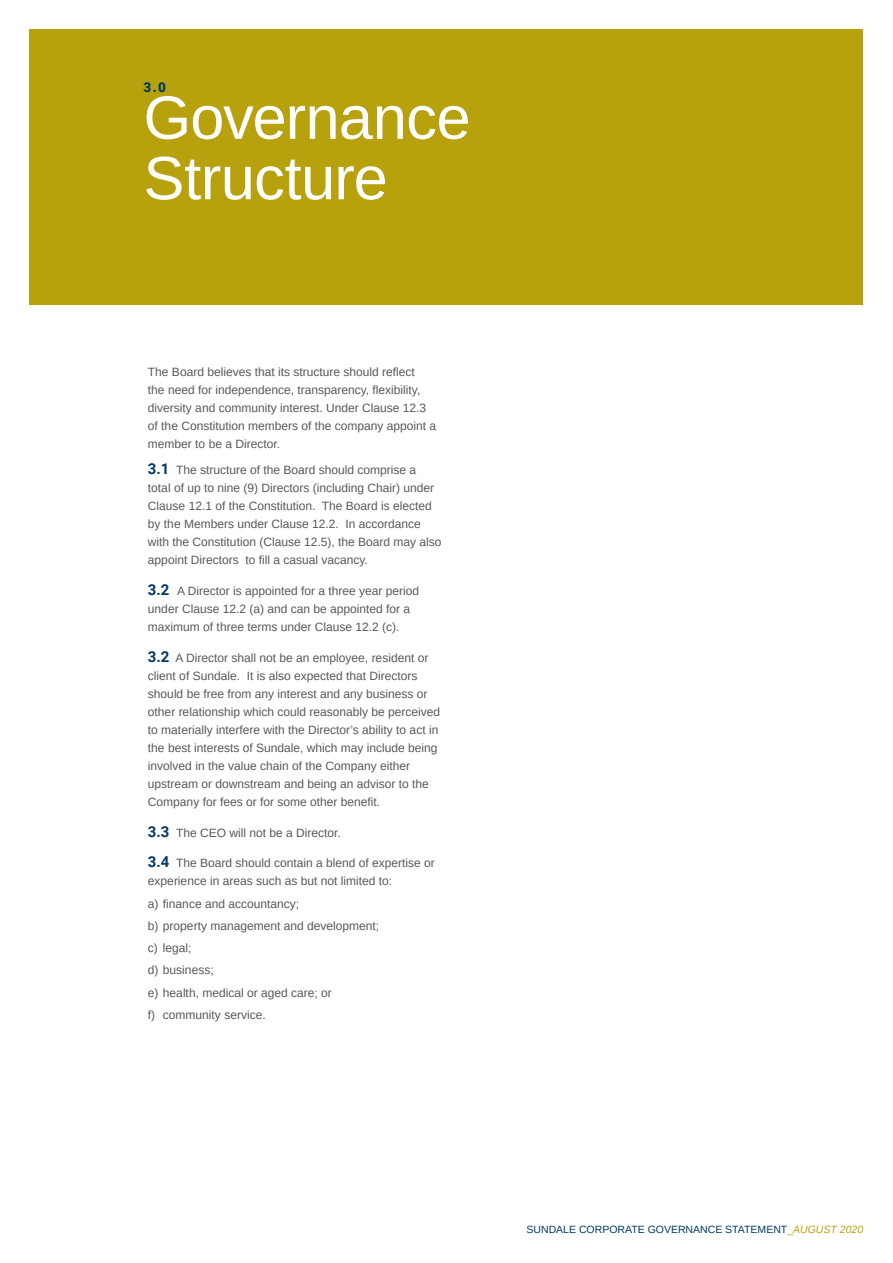
<style>
.page{position:relative;width:893px;height:1263px;background:#fff}
.page>*{position:absolute;margin:0;border:0;box-sizing:border-box;transform-origin:0 0}
.t1{font:61.35px/60.4px "Arimo";letter-spacing:-.01em;color:#fff}
.t2{font:900 13.5px "Roboto";color:#003a63}
.t3{font:12px/18px "Arimo";color:#57585a}
.t4{font:10.5px "Arimo";color:#003a63}
.s1{font-family:"Roboto";font-weight:700;font-size:15px;color:#003a63}
.s2{color:#b7a10d}
.s3{font-style:italic;color:#b7a10d}
</style>
<div class="page">
<div style="left:30px;top:30px;width:833px;height:275px;background:#b7a10d"></div>
<p class="t2" style="left:144px;top:77px;width:24px">3.0</p>
<p class="t1" style="left:144px;top:88px;width:329px">Governance<br>Structure</p>
<p class="t3" style="left:148px;top:363px;width:290px">The Board believes that its structure should reflect<br>the need for independence, transparency, flexibility, diversity and community interest. Under Clause 12.3 of the Constitution members of the company appoint a member to be a Director.</p>
<p class="t3" style="left:148px;top:461px;width:295px"><span class="s1">3.1</span> The structure of the Board should comprise a total of up to nine (9) Directors (including Chair) under Clause 12.1 of the Constitution. The Board is elected by the Members under Clause 12.2. In accordance with the Constitution (Clause 12.5), the Board may also appoint Directors to fill a casual vacancy.</p>
<p class="t3" style="left:148px;top:582px;width:273px"><span class="s1">3.2</span> A Director is appointed for a three year period under Clause 12.2 (a) and can be appointed for a maximum of three terms under Clause 12.2 (c).</p>
<p class="t3" style="left:148px;top:649px;width:294px"><span class="s1">3.2</span> A Director shall not be an employee, resident or client of Sundale. It is also expected that Directors should be free from any interest and any business or other relationship which could reasonably be perceived to materially interfere with the Director’s ability to act in the best interests of Sundale, which may include being involved in the value chain of the Company either upstream or downstream and being an advisor to the Company for fees or for some other benefit.</p>
<p class="t3" style="left:148px;top:823px;width:194px"><span class="s1">3.3</span> The CEO will not be a Director.</p>
<p class="t3" style="left:148px;top:854px;width:288px"><span class="s1">3.4</span> The Board should contain a blend of expertise or experience in areas such as but not limited to:</p>
<p class="t3" style="left:148px;top:894px;width:153px">a) finance and accountancy;</p>
<p class="t3" style="left:148px;top:917px;width:233px">b) property management and development;</p>
<p class="t3" style="left:148px;top:939px;width:45px">c) legal;</p>
<p class="t3" style="left:148px;top:961px;width:67px">d) business;</p>
<p class="t3" style="left:148px;top:983px;width:185px">e) health, medical or aged care; or</p>
<p class="t3" style="left:148px;top:1006px;width:119px">f) community service.</p>
<p class="t4" style="left:526px;top:1223px;width:338px">SUNDALE CORPORATE GOVERNANCE STATEMENT<span class="s2">_</span><span class="s3">AUGUST 2020</span></p>
</div>
